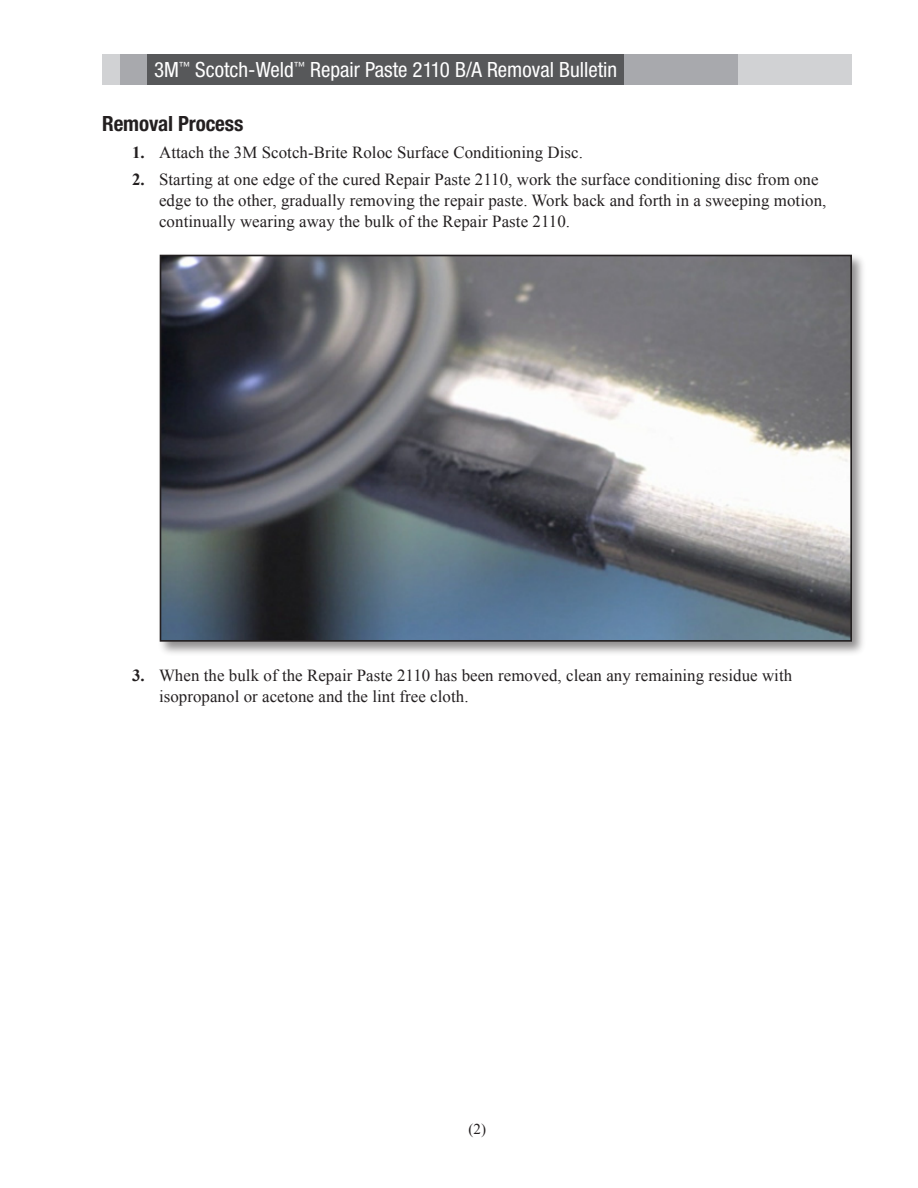
<style>
.page{position:relative;width:918px;height:1188px;background:#fff}
.page>*{position:absolute;margin:0;border:0;box-sizing:border-box;transform-origin:0 0}
.t1{font:condensed 21px "Helvetica Neue LT Std";color:#fff}
.t2{font:700 condensed 21px "Helvetica Neue LT Std";letter-spacing:-.005em;color:#231f20}
.t3{font:16.8px/21px "Times New Roman";letter-spacing:.005em;color:#231f20}
.t4{font:15px "Times New Roman";color:#231f20}
.s1{font-weight:700}
</style>
<div class="page">
<div style="left:737px;top:54px;width:115px;height:30px;background:#d1d2d4"></div>
<div style="left:623px;top:54px;width:115px;height:30px;background:#a8a9ad"></div>
<div style="left:102px;top:54px;width:18px;height:30px;background:#d1d2d4"></div>
<div style="left:120px;top:54px;width:27px;height:30px;background:#a8a9ad"></div>
<div style="left:147px;top:54px;width:477px;height:30px;background:#57585a"></div>
<div style="left:157px;top:252px;width:711px;height:404px;background:#231f20;opacity:.5"></div>
<img style="left:163px;top:258px;width:686px;height:381px">
<div style="left:160px;top:255px;width:692px;height:387px;border:2px solid #231f20"></div>
<p class="t1" style="left:154px;top:57px;width:465px">3M<sup>™</sup> Scotch-Weld<sup>™</sup> Repair Paste 2110 B/A Removal Bulletin</p>
<p class="t2" style="left:102px;top:110px;width:143px">Removal Process</p>
<p class="t3" style="left:132px;top:141px;width:452px"><span class="s1">1.</span> Attach the 3M Scotch-Brite Roloc Surface Conditioning Disc.</p>
<p class="t3" style="left:159px;top:168px;width:669px;text-indent:-27px"><span class="s1">2.</span> Starting at one edge of the cured Repair Paste 2110, work the surface conditioning disc from one edge to the other, gradually removing the repair paste. Work back and forth in a sweeping motion, continually wearing away the bulk of the Repair Paste 2110.</p>
<p class="t3" style="left:159px;top:664px;width:635px;text-indent:-27px"><span class="s1">3.</span> When the bulk of the Repair Paste 2110 has been removed, clean any remaining residue with isopropanol or acetone and the lint free cloth.</p>
<p class="t4" style="left:469px;top:1120px;width:19px">(2)</p>
</div>
